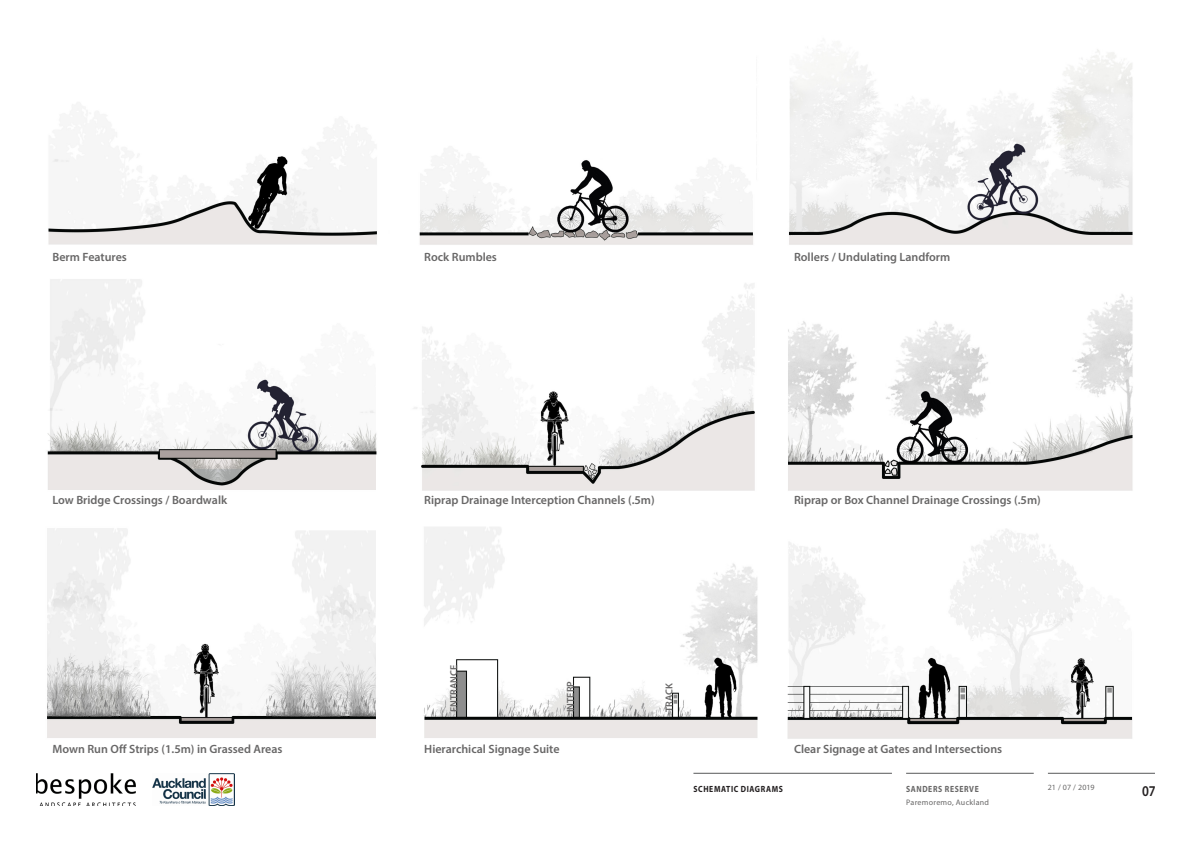
<style>
.page{position:relative;width:1191px;height:842px;background:#fff}
.page>*{position:absolute;margin:0;border:0;box-sizing:border-box;transform-origin:0 0}
.t1{font:600 15px "Myriad Pro";color:#231f20;scale:.85 1}
.Secondary_Heading{font:600 12px "Myriad Pro";color:#686767}
.Secondary_Heading-2{font:600 10px "Myriad Pro";color:#686767}
.Sheet_Title{font:700 9px "Myriad Pro";letter-spacing:.08em;color:#231f20;scale:.85 1}
.t2{font:700 9px "Myriad Pro";letter-spacing:.08em;color:#686767;scale:.85 1}
.t3{font:8px "Myriad Pro";letter-spacing:.03em;color:#686767}
</style>
<div class="page">
<hr style="left:1048px;top:773px;width:107px;height:1px;background:#57585a">
<hr style="left:906px;top:773px;width:127px;height:1px;background:#57585a">
<hr style="left:693px;top:773px;width:199px;height:1px;background:#57585a">
<img style="left:36px;top:773px;width:100px;height:33px">
<img style="left:153px;top:773px;width:81px;height:33px">
<img style="left:47px;top:49px;width:1086px;height:690px">
<p class="Secondary_Heading" style="left:52px;top:249px;width:76px">Berm Features</p>
<p class="Secondary_Heading" style="left:424px;top:249px;width:74px">Rock Rumbles</p>
<p class="Secondary_Heading" style="left:794px;top:249px;width:158px">Rollers / Undulating Landform</p>
<p class="Secondary_Heading" style="left:52px;top:493px;width:176px">Low Bridge Crossings / Boardwalk</p>
<p class="Secondary_Heading" style="left:424px;top:493px;width:232px">Riprap Drainage Interception Channels (.5m)</p>
<p class="Secondary_Heading" style="left:794px;top:493px;width:248px">Riprap or Box Channel Drainage Crossings (.5m)</p>
<p class="Secondary_Heading-2" style="left:447px;top:712px;width:49px;rotate:-90deg">ENTRANCE</p>
<p class="Secondary_Heading-2" style="left:564px;top:712px;width:33px;rotate:-90deg">INTERP</p>
<p class="Secondary_Heading-2" style="left:663px;top:712px;width:30px;rotate:-90deg">TRACK</p>
<p class="Secondary_Heading" style="left:52px;top:741px;width:231px">Mown Run Off Strips (1.5m) in Grassed Areas</p>
<p class="Secondary_Heading" style="left:424px;top:741px;width:137px">Hierarchical Signage Suite</p>
<p class="Secondary_Heading" style="left:794px;top:741px;width:210px">Clear Signage at Gates and Intersections</p>
<p class="Sheet_Title" style="left:693px;top:783px;width:107px">SCHEMATIC DIAGRAMS</p>
<p class="t2" style="left:906px;top:783px;width:87px">SANDERS RESERVE</p>
<p class="t3" style="left:906px;top:797px;width:84px">Paremoremo, Auckland</p>
<p class="t3" style="left:1048px;top:782px;width:48px">21 / 07 / 2019</p>
<p class="t1" style="left:1142px;top:781px;width:17px">07</p>
</div>
